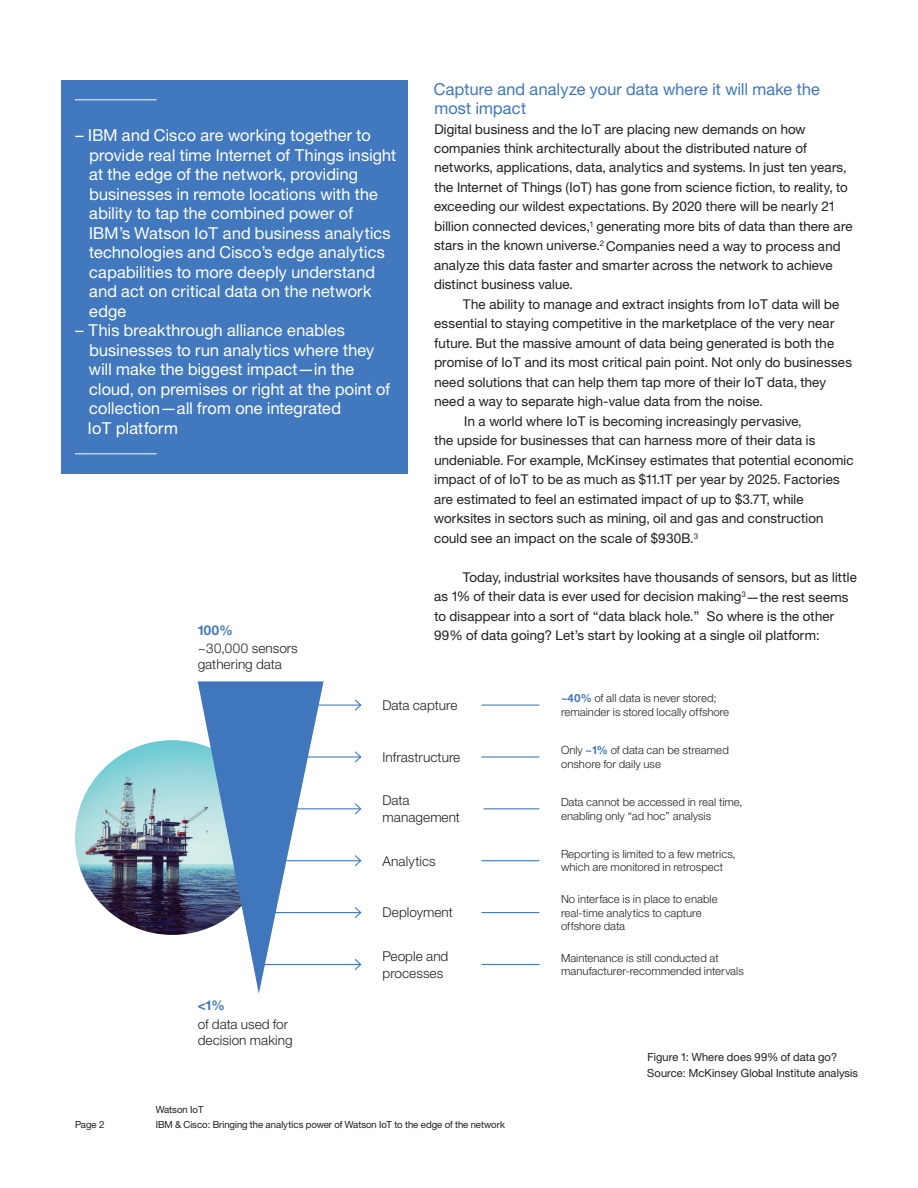
<style>
.page{position:relative;width:918px;height:1188px;background:#fff}
.page>*{position:absolute;margin:0;border:0;box-sizing:border-box;transform-origin:0 0}
.t1{font:16.5px/19.5px "Helv Neue Romanfor IBM";letter-spacing:.015em;color:#fff}
.t2{font:16.5px/19.5px "Helv Neue Romanfor IBM";letter-spacing:.015em;color:#4077bc}
.t3{font:13.5px/19.5px "Helv Neue Romanfor IBM";letter-spacing:.015em;color:#231f20}
.t4{font:13.5px/16.5px "Helv Neue Lightfor IBM";color:#231f20}
.t5{font:13.5px "Helv Neue Boldfor IBM";color:#4077bc}
.t6{font:11.25px/13.5px "Helv Neue Lightfor IBM";color:#231f20}
.t7{font:11.25px/15.6px "Helv Neue Romanfor IBM";letter-spacing:.01em;color:#231f20}
.t8{font:9.75px/14.7px "Helv Neue Romanfor IBM";color:#231f20}
.s1{font-family:"Helv Neue Boldfor IBM";color:#4077bc}
</style>
<div class="page">
<div style="left:62px;top:81px;width:346px;height:393px;background:#4178be"></div>
<hr style="left:75px;top:99px;width:82px;height:1px;background:#fff">
<hr style="left:75px;top:453px;width:82px;height:1px;background:#fff">
<img style="left:75px;top:740px;width:195px;height:195px;border-radius:97px">
<svg style="left:198px;top:681px;width:126px;height:313px"></svg>
<hr style="left:289px;top:705px;width:72px;height:1px;background:#4077bc">
<svg style="left:354px;top:699px;width:8px;height:12px"></svg>
<hr style="left:482px;top:705px;width:57px;height:1px;background:#4077bc">
<hr style="left:289px;top:756px;width:72px;height:2px;background:#4077bc">
<svg style="left:354px;top:751px;width:8px;height:12px"></svg>
<hr style="left:482px;top:756px;width:57px;height:2px;background:#4077bc">
<hr style="left:255px;top:808px;width:106px;height:1px;background:#4077bc">
<svg style="left:354px;top:803px;width:8px;height:12px"></svg>
<hr style="left:484px;top:808px;width:55px;height:1px;background:#4077bc">
<hr style="left:255px;top:860px;width:106px;height:1px;background:#4077bc">
<svg style="left:354px;top:855px;width:8px;height:12px"></svg>
<hr style="left:482px;top:860px;width:57px;height:1px;background:#4077bc">
<hr style="left:255px;top:912px;width:106px;height:1px;background:#4077bc">
<svg style="left:354px;top:907px;width:8px;height:11px"></svg>
<hr style="left:482px;top:912px;width:57px;height:1px;background:#4077bc">
<hr style="left:259px;top:964px;width:102px;height:1px;background:#4077bc">
<svg style="left:354px;top:959px;width:8px;height:11px"></svg>
<hr style="left:482px;top:964px;width:57px;height:1px;background:#4077bc">
<p class="t1" style="left:89px;top:125px;width:309px;text-indent:-13px">– IBM and Cisco are working together to provide real time Internet of Things insight at the edge of the network, providing businesses in remote locations with the ability to tap the combined power of IBM’s Watson IoT and business analytics technologies and Cisco’s edge analytics capabilities to more deeply understand and act on critical data on the network edge</p>
<p class="t1" style="left:88px;top:320px;width:304px;text-indent:-12px">– This breakthrough alliance enables businesses to run analytics where they will make the biggest impact—in the cloud, on premises or right at the point of collection—all from one integrated<br>IoT platform</p>
<p class="t5" style="left:198px;top:621px;width:36px">100%</p>
<p class="t4" style="left:198px;top:639px;width:102px">~30,000 sensors gathering data</p>
<p class="t2" style="left:434px;top:78px;width:388px">Capture and analyze your data where it will make the most impact</p>
<p class="t3" style="left:434px;top:119px;width:420px">Digital business and the IoT are placing new demands on how companies think architecturally about the distributed nature of networks, applications, data, analytics and systems. In just ten years, the Internet of Things (IoT) has gone from science fiction, to reality, to exceeding our wildest expectations. By 2020 there will be nearly 21 billion connected devices,<sup>1</sup> generating more bits of data than there are stars in the known universe.<sup>2</sup> Companies need a way to process and analyze this data faster and smarter across the network to achieve distinct business value.</p>
<p class="t3" style="left:463px;top:294px;width:378px">The ability to manage and extract insights from IoT data will be</p>
<p class="t3" style="left:434px;top:314px;width:402px">essential to staying competitive in the marketplace of the very near</p>
<p class="t3" style="left:434px;top:333px;width:401px">future. But the massive amount of data being generated is both the</p>
<p class="t3" style="left:434px;top:353px;width:419px">promise of IoT and its most critical pain point. Not only do businesses</p>
<p class="t3" style="left:434px;top:372px;width:393px">need solutions that can help them tap more of their IoT data, they</p>
<p class="t3" style="left:434px;top:392px;width:330px">need a way to separate high-value data from the noise.</p>
<p class="t3" style="left:464px;top:411px;width:339px">In a world where IoT is becoming increasingly pervasive,</p>
<p class="t3" style="left:434px;top:431px;width:382px">the upside for businesses that can harness more of their data is</p>
<p class="t3" style="left:434px;top:450px;width:421px">undeniable. For example, McKinsey estimates that potential economic</p>
<p class="t3" style="left:435px;top:470px;width:407px">impact of of IoT to be as much as $11.1T per year by 2025. Factories</p>
<p class="t3" style="left:434px;top:489px;width:371px">are estimated to feel an estimated impact of up to $3.7T, while</p>
<p class="t3" style="left:434px;top:509px;width:391px">worksites in sectors such as mining, oil and gas and construction</p>
<p class="t3" style="left:434px;top:528px;width:266px">could see an impact on the scale of $930B.<sup>3</sup></p>
<p class="t3" style="left:434px;top:567px;width:424px;text-indent:28px">Today, industrial worksites have thousands of sensors, but as little as 1% of their data is ever used for decision making<sup>3</sup>—the rest seems to disappear into a sort of “data black hole.” So where is the other 99% of data going? Let’s start by looking at a single oil platform:</p>
<p class="t4" style="left:383px;top:697px;width:77px">Data capture</p>
<p class="t6" style="left:561px;top:691px;width:170px"><span class="s1">~40%</span> of all data is never stored; remainder is stored locally offshore</p>
<p class="t6" style="left:561px;top:743px;width:169px">Only <span class="s1">~1%</span> of data can be streamed onshore for daily use</p>
<p class="t4" style="left:383px;top:748px;width:79px">Infrastructure</p>
<p class="t8" style="left:75px;top:1117px;width:31px">Page 2</p>
<p class="t4" style="left:383px;top:792px;width:79px">Data management</p>
<p class="t4" style="left:383px;top:852px;width:55px">Analytics</p>
<p class="t4" style="left:383px;top:904px;width:72px">Deployment</p>
<p class="t5" style="left:198px;top:996px;width:28px">&lt;1%</p>
<p class="t4" style="left:198px;top:1015px;width:97px">of data used for decision making</p>
<p class="t4" style="left:383px;top:948px;width:67px">People and processes</p>
<p class="t8" style="left:156px;top:1102px;width:351px">Watson IoT<br>IBM &amp; Cisco: Bringing the analytics power of Watson IoT to the edge of the network</p>
<p class="t6" style="left:561px;top:795px;width:182px">Data cannot be accessed in real time, enabling only “ad hoc” analysis</p>
<p class="t6" style="left:561px;top:847px;width:176px">Reporting is limited to a few metrics, which are monitored in retrospect</p>
<p class="t6" style="left:561px;top:892px;width:158px">No interface is in place to enable real-time analytics to capture offshore data</p>
<p class="t6" style="left:561px;top:951px;width:184px">Maintenance is still conducted at manufacturer-recommended intervals</p>
<p class="t7" style="left:647px;top:1049px;width:212px">Figure 1: Where does 99% of data go?<br>Source: McKinsey Global Institute analysis</p>
</div>
